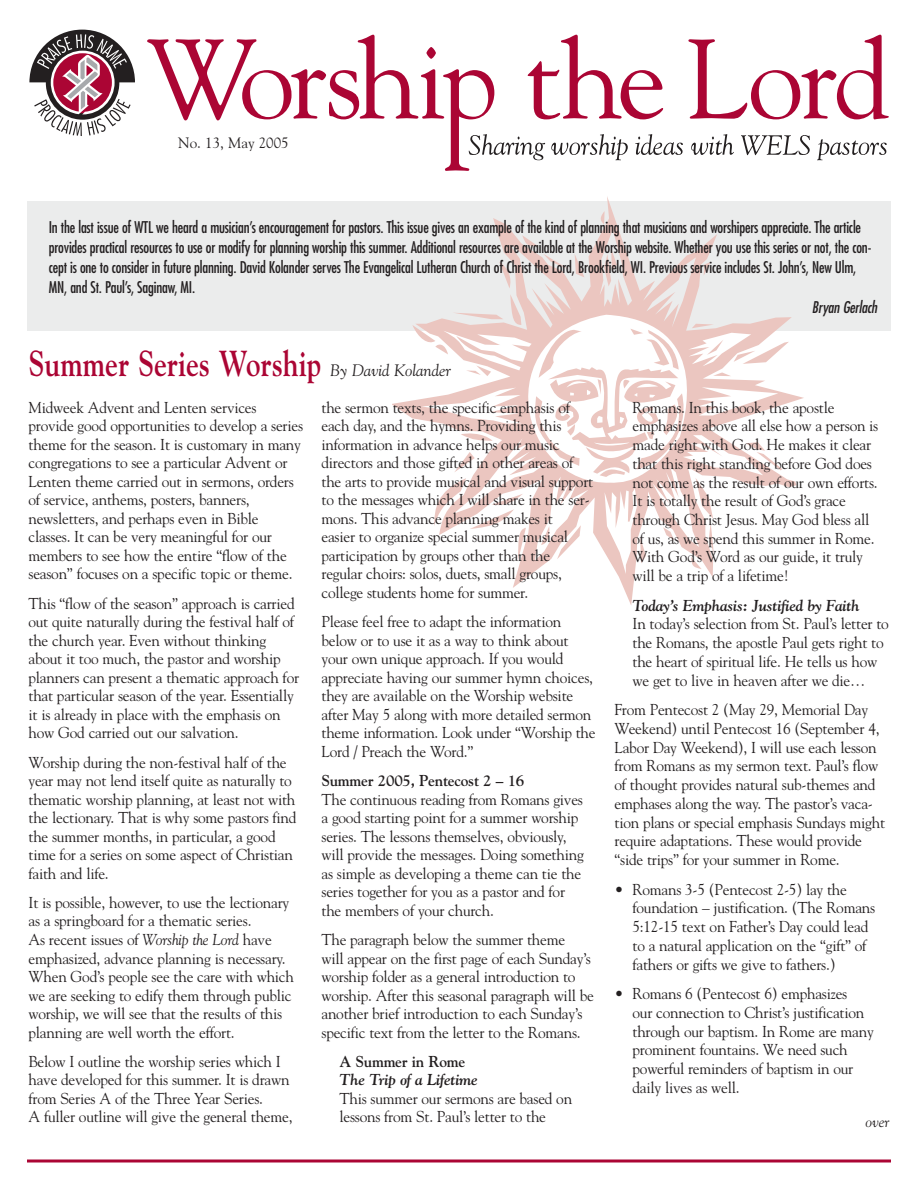
<style>
.page{position:relative;width:918px;height:1188px;background:#fff}
.page>*{position:absolute;margin:0;border:0;box-sizing:border-box;transform-origin:0 0}
.t1{font:700 36px "Goudy";color:#ab0534;scale:.8 1}
.t2{font:15.75px/18.5px "Goudy";letter-spacing:-.015em;color:#231f20}
.t3{font:condensed 15.75px/20px "Futura";letter-spacing:-.01em;color:#231f20}
.t4{font:italic 700 15.75px "Goudy";letter-spacing:-.015em;color:#231f20}
.t5{font:700 15.75px "Goudy";letter-spacing:-.015em;color:#231f20}
.t6{font:italic condensed 15.75px "Futura";letter-spacing:-.015em;color:#231f20}
.t7{font:15px "Goudy";color:#231f20}
.t8{font:italic 15px "Goudy";color:#231f20}
.s1{font-weight:400;font-style:italic;font-size:16.5px;color:#231f20}
.s2{font-style:italic}
</style>
<div class="page">
<div style="left:27px;top:201px;width:864px;height:130px;background:#ebecec"></div>
<svg style="left:147px;top:35px;width:742px;height:136px"></svg>
<svg style="left:29px;top:30px;width:106px;height:106px"></svg>
<hr style="left:27px;top:1160px;width:864px;height:2px;background:#ab0534">
<svg style="left:392px;top:197px;width:412px;height:408px"></svg>
<p class="t7" style="left:178px;top:136px;width:112px">No. 13, May 2005</p>
<p class="t3" style="left:49px;top:219px;width:824px">In the last issue of WTL we heard a musician’s encouragement for pastors. This issue gives an example of the kind of planning that musicians and worshipers appreciate. The article provides practical resources to use or modify for planning worship this summer. Additional resources are available at the Worship website. Whether you use this series or not, the con&shy;cept is one to consider in future planning. David Kolander serves The Evangelical Lutheran Church of Christ the Lord, Brookfield, WI. Previous service includes St. John’s, New Ulm, MN, and St. Paul’s, Saginaw, MI.</p>
<p class="t6" style="left:812px;top:300px;width:67px">Bryan Gerlach</p>
<h1 class="t1" style="left:28px;top:349px;width:530px">Summer Series Worship <span class="s1">By David Kolander</span></h1>
<p class="t2" style="left:28px;top:399px;width:276px">Midweek Advent and Lenten services provide good opportunities to develop a series theme for the season. It is customary in many congregations to see a particular Advent or Lenten theme carried out in sermons, orders of service, anthems, posters, banners, newsletters, and perhaps even in Bible classes. It can be very meaningful for our members to see how the entire “flow of the season” focuses on a specific topic or theme.</p>
<p class="t2" style="left:28px;top:595px;width:272px">This “flow of the season” approach is carried out quite naturally during the festival half of the church year. Even without thinking about it too much, the pastor and worship planners can present a thematic approach for that particular season of the year. Essentially it is already in place with the emphasis on how God carried out our salvation.</p>
<p class="t2" style="left:28px;top:754px;width:270px">Worship during the non-festival half of the year may not lend itself quite as naturally to thematic worship planning, at least not with the lectionary. That is why some pastors find the summer months, in particular, a good time for a series on some aspect of Christian faith and life.</p>
<p class="t2" style="left:28px;top:894px;width:267px">It is possible, however, to use the lectionary as a springboard for a thematic series.<br>As recent issues of <span class="s2">Worship the Lord</span> have emphasized, advance planning is necessary.<br>When God’s people see the care with which we are seeking to edify them through public worship, we will see that the results of this planning are well worth the effort.</p>
<p class="t2" style="left:29px;top:1053px;width:266px">Below I outline the worship series which I have developed for this summer. It is drawn from Series A of the Three Year Series.<br>A fuller outline will give the general theme,</p>
<p class="t2" style="left:321px;top:399px;width:273px">the sermon texts, the specific emphasis of each day, and the hymns. Providing this information in advance helps our music directors and those gifted in other areas of the arts to provide musical and visual support to the messages which I will share in the ser&shy;mons. This advance planning makes it<br>easier to organize special summer musical participation by groups other than the regular choirs: solos, duets, small groups, college students home for summer.</p>
<p class="t2" style="left:321px;top:614px;width:276px">Please feel free to adapt the information below or to use it as a way to think about your own unique approach. If you would appreciate having our summer hymn choices, they are available on the Worship website after May 5 along with more detailed sermon theme information. Look under “Worship the Lord / Preach the Word.”</p>
<p class="t5" style="left:321px;top:774px;width:204px">Summer 2005, Pentecost 2 – 16</p>
<p class="t2" style="left:321px;top:791px;width:264px">The continuous reading from Romans gives a good starting point for a summer worship series. The lessons themselves, obviously, will provide the messages. Doing something as simple as developing a theme can tie the series together for you as a pastor and for the members of your church.</p>
<p class="t2" style="left:321px;top:932px;width:274px">The paragraph below the summer theme<br>will appear on the first page of each Sunday’s worship folder as a general introduction to worship. After this seasonal paragraph will be another brief introduction to each Sunday’s specific text from the letter to the Romans.</p>
<p class="t5" style="left:340px;top:1055px;width:127px">A Summer in Rome</p>
<p class="t4" style="left:340px;top:1074px;width:140px">The Trip of a Lifetime</p>
<p class="t2" style="left:340px;top:1091px;width:234px">This summer our sermons are based on lessons from St. Paul’s letter to the</p>
<p class="t2" style="left:633px;top:399px;width:247px">Romans. In this book, the apostle emphasizes above all else how a person is made right with God. He makes it clear that this right standing before God does not come as the result of our own efforts.<br>It is totally the result of God’s grace through Christ Jesus. May God bless all of us, as we spend this summer in Rome.<br>With God’s Word as our guide, it truly will be a trip of a lifetime!</p>
<p class="t4" style="left:633px;top:599px;width:229px">Today’s Emphasis: Justified by Faith</p>
<p class="t2" style="left:633px;top:616px;width:258px">In today’s selection from St. Paul’s letter to the Romans, the apostle Paul gets right to the heart of spiritual life. He tells us how we get to live in heaven after we die…</p>
<p class="t2" style="left:614px;top:702px;width:272px">From Pentecost 2 (May 29, Memorial Day Weekend) until Pentecost 16 (September 4, Labor Day Weekend), I will use each lesson from Romans as my sermon text. Paul’s flow of thought provides natural sub-themes and emphases along the way. The pastor’s vaca&shy;tion plans or special emphasis Sundays might require adaptations. These would provide “side trips” for your summer in Rome.</p>
<p class="t2" style="left:633px;top:881px;width:244px;text-indent:-18px">• Romans 3-5 (Pentecost 2-5) lay the foundation – justification. (The Romans 5:12-15 text on Father’s Day could lead to a natural application on the “gift” of fathers or gifts we give to fathers.)</p>
<p class="t2" style="left:633px;top:986px;width:243px;text-indent:-18px">• Romans 6 (Pentecost 6) emphasizes<br>our connection to Christ’s justification through our baptism. In Rome are many prominent fountains. We need such powerful reminders of baptism in our daily lives as well.</p>
<p class="t8" style="left:865px;top:1116px;width:26px">over</p>
</div>
